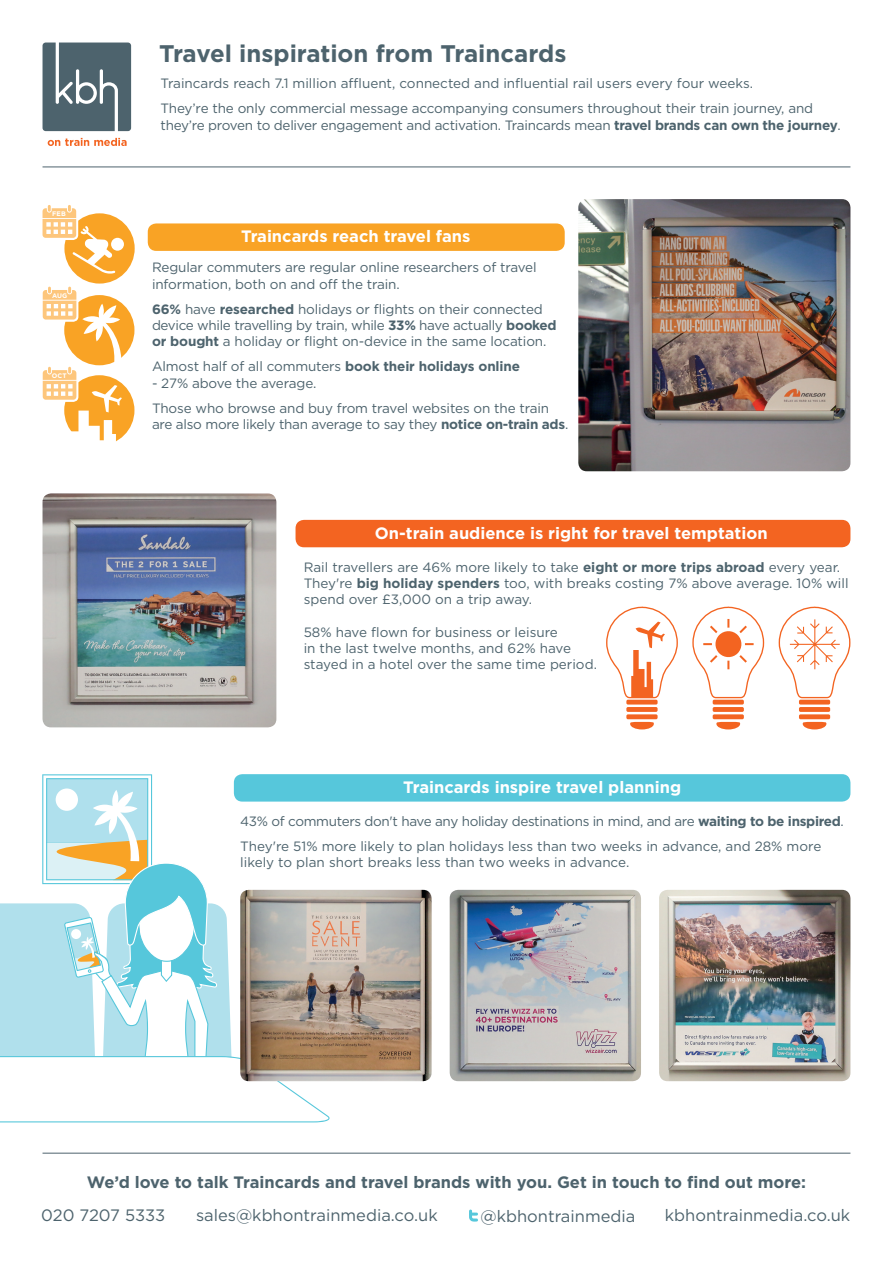
<style>
.page{position:relative;width:893px;height:1263px;background:#fff}
.page>*{position:absolute;margin:0;border:0;box-sizing:border-box;transform-origin:0 0}
.t1{font:700 24px "Gotham";color:#4d636d}
.t2{font:700 16.5px "Gotham";color:#fff}
.t3{font:16.5px "Gotham";color:#4d636d}
.t4{font:700 16.5px "Gotham";color:#4d636d}
.t5{font:13.5px/16.2px "Gotham";letter-spacing:-.01em;color:#4d636d}
.t6{font:700 6.6px "Gotham";color:#fff}
.s1{font-weight:700}
</style>
<div class="page">
<svg style="left:0;top:774px;width:332px;height:348px"></svg>
<div style="left:64px;top:213px;width:71px;height:71px;background:#f9a325;border-radius:50%"></div>
<div style="left:111px;top:238px;width:13px;height:13px;background:#fff;border-radius:50%"></div>
<svg style="left:43px;top:205px;width:72px;height:69px"></svg>
<div style="left:64px;top:295px;width:70px;height:70px;background:#f9a325;border-radius:50%"></div>
<div style="left:64px;top:375px;width:70px;height:70px;background:#f9a325;border-radius:50%"></div>
<svg style="left:43px;top:287px;width:79px;height:158px"></svg>
<svg style="left:43px;top:43px;width:88px;height:88px;background:#60747d"></svg>
<svg style="left:48px;top:138px;width:79px;height:8px"></svg>
<img style="left:578px;top:199px;width:272px;height:272px">
<img style="left:43px;top:493px;width:233px;height:234px">
<hr style="left:713px;top:700px;width:31px;height:4px;background:#f36421;border-radius:2px">
<div style="left:713px;top:707px;width:31px;height:5px;background:#f36421;border-radius:2px"></div>
<div style="left:713px;top:714px;width:31px;height:5px;background:#f36421;border-radius:2px"></div>
<svg style="left:716px;top:722px;width:24px;height:7px"></svg>
<svg style="left:692px;top:606px;width:73px;height:93px"></svg>
<hr style="left:799px;top:700px;width:31px;height:4px;background:#f36421;border-radius:2px">
<div style="left:799px;top:707px;width:31px;height:5px;background:#f36421;border-radius:2px"></div>
<div style="left:799px;top:714px;width:31px;height:5px;background:#f36421;border-radius:2px"></div>
<svg style="left:803px;top:722px;width:24px;height:7px"></svg>
<svg style="left:778px;top:606px;width:73px;height:93px"></svg>
<hr style="left:626px;top:700px;width:32px;height:4px;background:#f36421;border-radius:2px">
<div style="left:626px;top:707px;width:32px;height:5px;background:#f36421;border-radius:2px"></div>
<div style="left:626px;top:714px;width:32px;height:5px;background:#f36421;border-radius:2px"></div>
<svg style="left:630px;top:722px;width:24px;height:7px"></svg>
<svg style="left:606px;top:606px;width:72px;height:93px"></svg>
<div style="left:148px;top:223px;width:417px;height:28px;background:#f9a325;border-radius:9px"></div>
<div style="left:296px;top:520px;width:554px;height:27px;background:#f36421;border-radius:9px"></div>
<div style="left:234px;top:774px;width:616px;height:27px;background:#56c7db;border-radius:9px"></div>
<img style="left:240px;top:890px;width:192px;height:191px">
<img style="left:450px;top:890px;width:191px;height:191px">
<img style="left:659px;top:890px;width:191px;height:191px">
<hr style="left:43px;top:1153px;width:807px;height:1px;background:#4d636d">
<hr style="left:43px;top:167px;width:807px;height:1px;background:#4d636d">
<svg style="left:469px;top:1209px;width:9px;height:13px"></svg>
<h1 class="t1" style="left:159px;top:38px;width:409px">Travel inspiration from Traincards</h1>
<p class="t6" style="left:52px;top:210px;width:15px">FEB</p>
<p class="t6" style="left:52px;top:291px;width:17px">AUG</p>
<p class="t6" style="left:52px;top:372px;width:16px">OCT</p>
<p class="t5" style="left:161px;top:71px;width:654px;line-height:25.2px">Traincards reach 7.1 million affluent, connected and influential rail users every four weeks.<br>They’re the only commercial message accompanying consumers throughout their train journey, and</p>
<p class="t5" style="left:161px;top:116px;width:682px">they’re proven to deliver engagement and activation. Traincards mean <span class="s1">travel brands can own the journey</span>.</p>
<p class="t2" style="left:241px;top:226px;width:231px">Traincards reach travel fans</p>
<p class="t5" style="left:152px;top:259px;width:386px">Regular commuters are regular online researchers of travel information, both on and off the train.</p>
<p class="t5" style="left:152px;top:301px;width:406px"><span class="s1">66%</span> have <span class="s1">researched</span> holidays or flights on their connected device while travelling by train, while <span class="s1">33%</span> have actually <span class="s1">booked or bought</span> a holiday or flight on-device in the same location.</p>
<p class="t5" style="left:152px;top:358px;width:370px">Almost half of all commuters <span class="s1">book their holidays online</span></p>
<p class="t5" style="left:152px;top:370px;width:399px;line-height:25.2px">- 27% above the average.<br>Those who browse and buy from travel websites on the train</p>
<p class="t5" style="left:152px;top:416px;width:418px">are also more likely than average to say they <span class="s1">notice on-train ads</span>.</p>
<p class="t2" style="left:375px;top:522px;width:394px">On-train audience is right for travel temptation</p>
<p class="t5" style="left:304px;top:559px;width:546px">Rail travellers are 46% more likely to take <span class="s1">eight or more trips abroad</span> every year.<br>They're <span class="s1">big holiday spenders</span> too, with breaks costing 7% above average. 10% will spend over £3,000 on a trip away.</p>
<p class="t5" style="left:304px;top:623px;width:295px">58% have flown for business or leisure<br>in the last twelve months, and 62% have stayed in a hotel over the same time period.</p>
<p class="t2" style="left:403px;top:776px;width:279px">Traincards inspire travel planning</p>
<p class="t5" style="left:240px;top:808px;width:605px;line-height:25.2px">43% of commuters don't have any holiday destinations in mind, and are <span class="s1">waiting to be inspired</span>.<br>They're 51% more likely to plan holidays less than two weeks in advance, and 28% more</p>
<p class="t5" style="left:240px;top:854px;width:391px">likely to plan short breaks less than two weeks in advance.</p>
<p class="t4" style="left:87px;top:1171px;width:721px">We’d love to talk Traincards and travel brands with you. Get in touch to find out more:</p>
<p class="t3" style="left:41px;top:1205px;width:126px">020 7207 5333</p>
<p class="t3" style="left:196px;top:1205px;width:243px">sales@kbhontrainmedia.co.uk</p>
<p class="t3" style="left:480px;top:1205px;width:156px">@kbhontrainmedia</p>
<p class="t3" style="left:665px;top:1205px;width:187px">kbhontrainmedia.co.uk</p>
</div>
